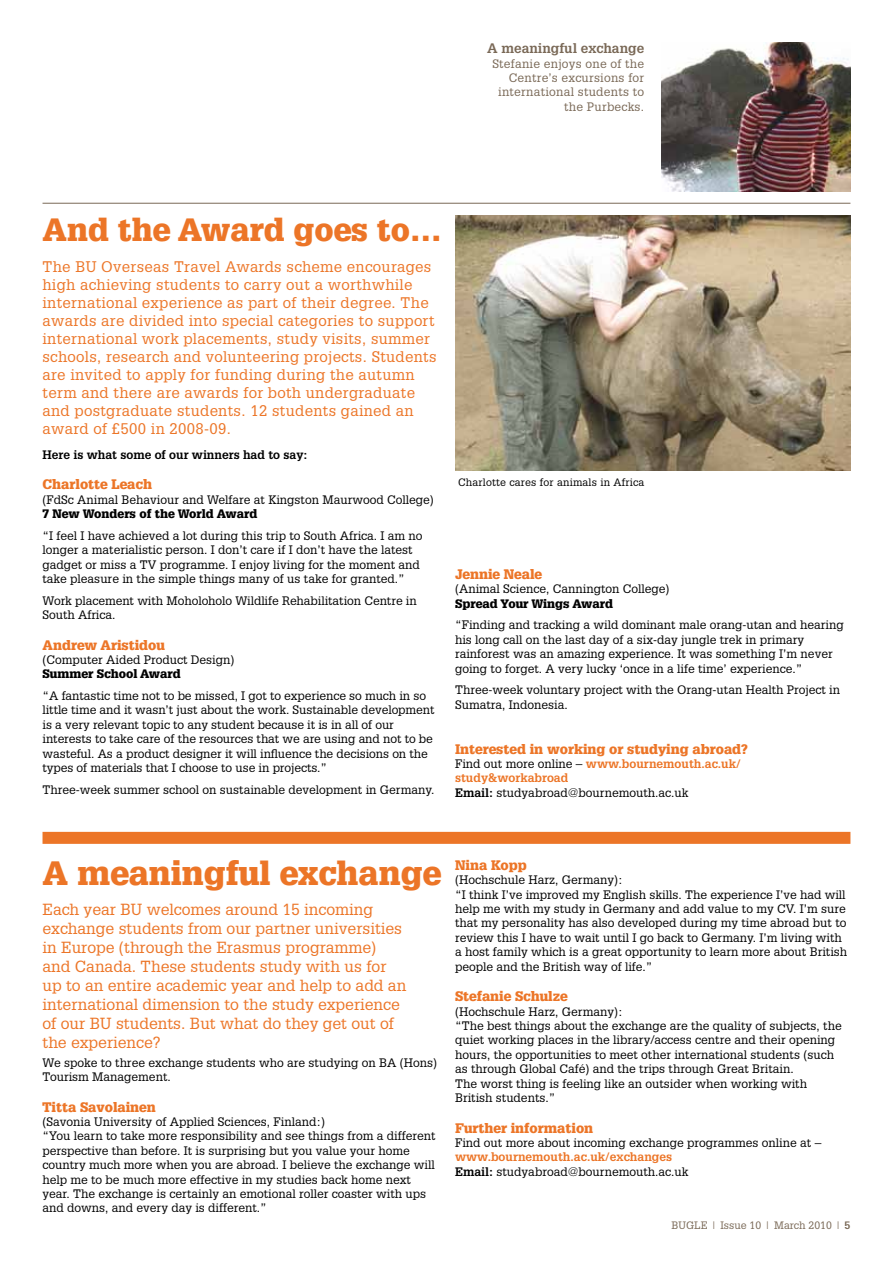
<style>
.page{position:relative;width:893px;height:1263px;background:#fff}
.page>*{position:absolute;margin:0;border:0;box-sizing:border-box;transform-origin:0 0}
.t1{font:900 33px "Glypha LT";color:#ec7527}
.t2{font:900 31.5px "Glypha LT";color:#ec7527}
.t3{font:15.75px/18.9px "Glypha LT";color:#ec7527}
.t4{font:15px/18px "Glypha LT";letter-spacing:.02em;color:#ec7527}
.t5{font:900 13.5px "Glypha LT";color:#ec7527}
.t6{font:700 13.5px "Glypha LT";color:#7a6957}
.t7{font:12px/14.4px "Glypha LT";color:#000}
.t8{font:12px/14.4px "Glypha LT";letter-spacing:.02em;color:#7a6957;text-align:right}
.t9{font:700 12px/14.4px "Glypha LT";color:#ec7527}
.t10{font:900 12px "Glypha LT";color:#000}
.t11{font:700 12px "Glypha LT";color:#000}
.t12{font:10.5px "Glypha LT";letter-spacing:.02em;color:#000}
.t13{font:10.5px "Glypha LT";color:#7a6957}
.s1{font-weight:700;color:#ec7527}
.s2{font-weight:700}
.s3{color:#000}
.s4{font-weight:400;color:#000}
</style>
<div class="page">
<img style="left:661px;top:43px;width:189px;height:148px">
<hr style="left:43px;top:203px;width:807px;height:1px;background:#7a6957">
<img style="left:455px;top:215px;width:395px;height:255px">
<div style="left:43px;top:832px;width:807px;height:12px;background:#ec7527"></div>
<p class="t6" style="left:487px;top:40px;width:159px">A meaningful exchange</p>
<p class="t8" style="left:492px;top:56px;width:153px">Stefanie enjoys one of the<br>Centre’s excursions for international students to the Purbecks.</p>
<h2 class="t2" style="left:43px;top:210px;width:401px">And the Award goes to…</h2>
<p class="t4" style="left:43px;top:257px;width:396px">The BU Overseas Travel Awards scheme encourages high achieving students to carry out a worthwhile international experience as part of their degree. The awards are divided into special categories to support international work placements, study visits, summer schools, research and volunteering projects. Students are invited to apply for funding during the autumn term and there are awards for both undergraduate and postgraduate students. 12 students gained an award of £500 in 2008-09.</p>
<p class="t11" style="left:43px;top:447px;width:266px">Here is what some of our winners had to say:</p>
<p class="t5" style="left:43px;top:476px;width:111px">Charlotte Leach</p>
<p class="t7" style="left:43px;top:492px;width:393px">(FdSc Animal Behaviour and Welfare at Kingston Maurwood College)</p>
<p class="t10" style="left:43px;top:507px;width:216px">7 New Wonders of the World Award</p>
<p class="t7" style="left:43px;top:528px;width:382px">“I feel I have achieved a lot during this trip to South Africa. I am no longer a materialistic person. I don’t care if I don’t have the latest gadget or miss a TV programme. I enjoy living for the moment and take pleasure in the simple things many of us take for granted.”</p>
<p class="t7" style="left:43px;top:593px;width:376px">Work placement with Moholoholo Wildlife Rehabilitation Centre in<br>South Africa.</p>
<p class="t5" style="left:43px;top:637px;width:124px">Andrew Aristidou</p>
<p class="t7" style="left:43px;top:652px;width:193px">(Computer Aided Product Design)</p>
<p class="t10" style="left:43px;top:667px;width:140px">Summer School Award</p>
<p class="t7" style="left:43px;top:688px;width:393px">“A fantastic time not to be missed, I got to experience so much in so little time and it wasn’t just about the work. Sustainable development is a very relevant topic to any student because it is in all of our interests to take care of the resources that we are using and not to be wasteful. As a product designer it will influence the decisions on the types of materials that I choose to use in projects.”</p>
<p class="t7" style="left:43px;top:782px;width:394px">Three-week summer school on sustainable development in Germany.</p>
<p class="t12" style="left:458px;top:476px;width:188px">Charlotte cares for animals in Africa</p>
<p class="t5" style="left:455px;top:566px;width:89px">Jennie Neale</p>
<p class="t7" style="left:455px;top:582px;width:216px">(Animal Science, Cannington College)</p>
<p class="t10" style="left:455px;top:596px;width:160px">Spread Your Wings Award</p>
<p class="t7" style="left:455px;top:618px;width:390px">“Finding and tracking a wild dominant male orang-utan and hearing his long call on the last day of a six-day jungle trek in primary rainforest was an amazing experience. It was something I’m never going to forget. A very lucky ‘once in a life time’ experience.”</p>
<p class="t7" style="left:455px;top:682px;width:387px">Three-week voluntary project with the Orang-utan Health Project in<br>Sumatra, Indonesia.</p>
<p class="t5" style="left:455px;top:740px;width:295px">Interested in working or studying abroad?</p>
<p class="t7" style="left:455px;top:756px;width:287px">Find out more online – <span class="s1">www.bournemouth.ac.uk/ study&amp;workabroad<br></span><span class="s2">Email:</span> studyabroad@bournemouth.ac.uk</p>
<h1 class="t1" style="left:43px;top:853px;width:400px">A meaningful exchange</h1>
<p class="t5" style="left:455px;top:857px;width:73px">Nina Kopp</p>
<p class="t7" style="left:455px;top:872px;width:394px">(Hochschule Harz, Germany):<br>“I think I’ve improved my English skills. The experience I’ve had will help me with my study in Germany and add value to my CV. I’m sure that my personality has also developed during my time abroad but to review this I have to wait until I go back to Germany. I’m living with a host family which is a great opportunity to learn more about British people and the British way of life.”</p>
<p class="t5" style="left:455px;top:988px;width:114px">Stefanie Schulze</p>
<p class="t7" style="left:455px;top:1004px;width:388px">(Hochschule Harz, Germany):<br>“The best things about the exchange are the quality of subjects, the quiet working places in the library/access centre and their opening hours, the opportunities to meet other international students (such as through Global Café) and the trips through Great Britain.<br>The worst thing is feeling like an outsider when working with British students.”</p>
<p class="t5" style="left:455px;top:1119px;width:140px">Further information</p>
<p class="t7" style="left:455px;top:1135px;width:368px">Find out more about incoming exchange programmes online at –</p>
<p class="t9" style="left:455px;top:1149px;width:235px">www.bournemouth.ac.uk/exchanges<br><span class="s3">Email:</span> <span class="s4">studyabroad@bournemouth.ac.uk</span></p>
<p class="t3" style="left:43px;top:900px;width:365px">Each year BU welcomes around 15 incoming exchange students from our partner universities in Europe (through the Erasmus programme) and Canada. These students study with us for up to an entire academic year and help to add an international dimension to the study experience of our BU students. But what do they get out of the experience?</p>
<p class="t7" style="left:43px;top:1055px;width:396px">We spoke to three exchange students who are studying on BA (Hons)<br>Tourism Management.</p>
<p class="t5" style="left:43px;top:1099px;width:115px">Titta Savolainen</p>
<p class="t7" style="left:43px;top:1114px;width:394px">(Savonia University of Applied Sciences, Finland:)<br>“You learn to take more responsibility and see things from a different perspective than before. It is surprising but you value your home country much more when you are abroad. I believe the exchange will help me to be much more effective in my studies back home next year. The exchange is certainly an emotional roller coaster with ups and downs, and every day is different.”</p>
<p class="t13" style="left:671px;top:1218px;width:180px">BUGLE | Issue 10 | March 2010 | <span class="s2">5</span></p>
</div>
